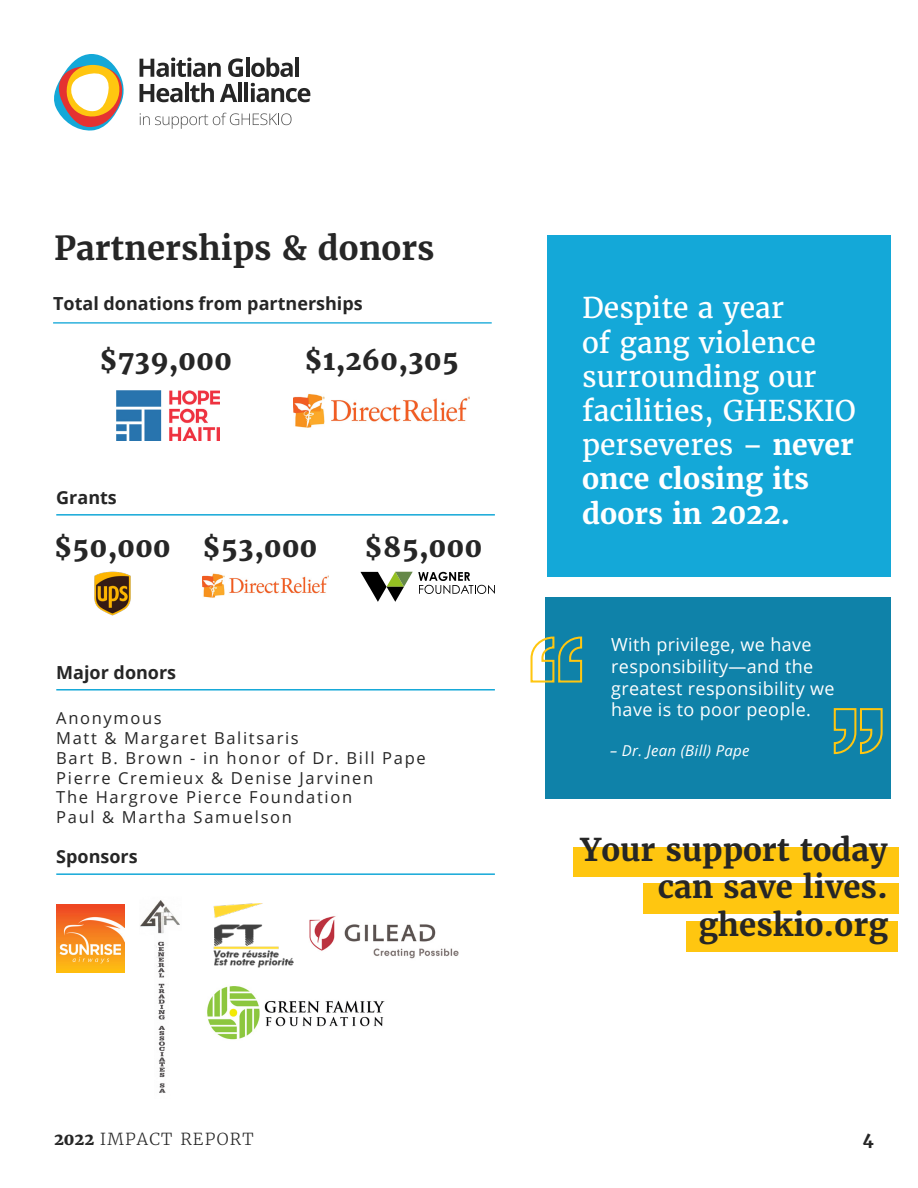
<style>
.page{position:relative;width:918px;height:1188px;background:#fff}
.page>*{position:absolute;margin:0;border:0;box-sizing:border-box;transform-origin:0 0}
.t1{font:700 33px "Merriweather";color:#262626}
.t2{font:700 31.2px/37.5px "Merriweather";color:#262626;text-align:right}
.t3{font:28.5px/34.2px "Merriweather";color:#fff}
.t4{font:800 27px "Merriweather";letter-spacing:.02em;color:#262626}
.t5{font:18px/21.6px "Open Sans";letter-spacing:.02em;color:#fff}
.t6{font:700 18px "Open Sans";color:#262626}
.t7{font:16.5px/19.8px "Open Sans";letter-spacing:.1em;color:#262626}
.t8{font:300 16.5px "Merriweather";letter-spacing:.075em;color:#262626}
.t9{font:800 16.5px "Merriweather";color:#262626}
.t10{font:italic 15px "Open Sans";letter-spacing:.02em;color:#fff}
.s1{font-weight:700}
.s2{font-weight:800}
</style>
<div class="page">
<hr style="left:56px;top:514px;width:439px;height:2px;background:#14a8d8">
<hr style="left:56px;top:689px;width:439px;height:2px;background:#14a8d8">
<div style="left:573px;top:847px;width:325px;height:30px;background:#ffc610"></div>
<div style="left:643px;top:883px;width:255px;height:31px;background:#ffc610"></div>
<div style="left:687px;top:922px;width:211px;height:30px;background:#ffc610"></div>
<hr style="left:56px;top:873px;width:439px;height:2px;background:#14a8d8">
<div style="left:547px;top:236px;width:344px;height:341px;background:#14a8d8"></div>
<svg style="left:54px;top:54px;width:70px;height:77px"></svg>
<svg style="left:140px;top:58px;width:81px;height:19px"></svg>
<svg style="left:228px;top:58px;width:15px;height:19px"></svg>
<hr style="left:246px;top:58px;width:3px;height:19px;background:#262626">
<svg style="left:251px;top:58px;width:42px;height:19px"></svg>
<hr style="left:295px;top:58px;width:4px;height:19px;background:#262626">
<svg style="left:140px;top:84px;width:42px;height:18px"></svg>
<hr style="left:185px;top:83px;width:4px;height:19px;background:#262626">
<svg style="left:190px;top:83px;width:24px;height:19px"></svg>
<svg style="left:220px;top:84px;width:17px;height:18px"></svg>
<hr style="left:238px;top:83px;width:4px;height:19px;background:#262626">
<hr style="left:244px;top:83px;width:4px;height:19px;background:#262626">
<svg style="left:251px;top:83px;width:59px;height:19px"></svg>
<svg style="left:140px;top:113px;width:152px;height:16px"></svg>
<hr style="left:53px;top:322px;width:439px;height:2px;background:#14a8d8">
<img style="left:94px;top:572px;width:37px;height:43px">
<img style="left:56px;top:904px;width:68px;height:68px">
<img style="left:213px;top:903px;width:81px;height:65px">
<img style="left:117px;top:390px;width:103px;height:51px">
<img style="left:140px;top:900px;width:40px;height:193px">
<div style="left:545px;top:597px;width:346px;height:201px;background:#0f82a9"></div>
<svg style="left:530px;top:636px;width:53px;height:47px"></svg>
<svg style="left:833px;top:708px;width:50px;height:47px"></svg>
<svg style="left:360px;top:572px;width:135px;height:30px"></svg>
<img style="left:294px;top:394px;width:176px;height:34px">
<img style="left:202px;top:573px;width:127px;height:25px">
<img style="left:309px;top:916px;width:150px;height:43px">
<img style="left:207px;top:986px;width:178px;height:54px">
<h1 class="t1" style="left:54px;top:227px;width:382px">Partnerships &amp; donors</h1>
<p class="t6" style="left:53px;top:290px;width:311px">Total donations from partnerships</p>
<h3 class="t4" style="left:99px;top:343px;width:134px">$739,000</h3>
<h3 class="t4" style="left:305px;top:343px;width:156px">$1,260,305</h3>
<p class="t6" style="left:56px;top:485px;width:62px">Grants</p>
<h3 class="t4" style="left:54px;top:530px;width:118px">$50,000</h3>
<h3 class="t4" style="left:365px;top:530px;width:119px">$85,000</h3>
<h3 class="t4" style="left:202px;top:530px;width:116px">$53,000</h3>
<p class="t6" style="left:56px;top:660px;width:121px">Major donors</p>
<p class="t7" style="left:56px;top:708px;width:371px">Anonymous<br>Matt &amp; Margaret Balitsaris<br>Bart B. Brown - in honor of Dr. Bill Pape<br>Pierre Cremieux &amp; Denise Jarvinen<br>The Hargrove Pierce Foundation<br>Paul &amp; Martha Samuelson</p>
<p class="t6" style="left:56px;top:844px;width:83px">Sponsors</p>
<h3 class="t3" style="left:582px;top:291px;width:275px">Despite a year<br>of gang violence surrounding our facilities, GHESKIO perseveres – <span class="s1">never once closing its doors in 2022.</span></h3>
<p class="t5" style="left:611px;top:634px;width:225px">With privilege, we have responsibility—and the greatest responsibility we have is to poor people.</p>
<p class="t10" style="left:610px;top:741px;width:141px">– Dr. Jean (Bill) Pape</p>
<h2 class="t2" style="left:581px;top:831px;width:309px">Your support today can save lives. gheskio.org</h2>
<p class="t8" style="left:54px;top:1128px;width:201px"><span class="s2">2022</span> IMPACT REPORT</p>
<p class="t9" style="left:863px;top:1128px;width:12px">4</p>
</div>
